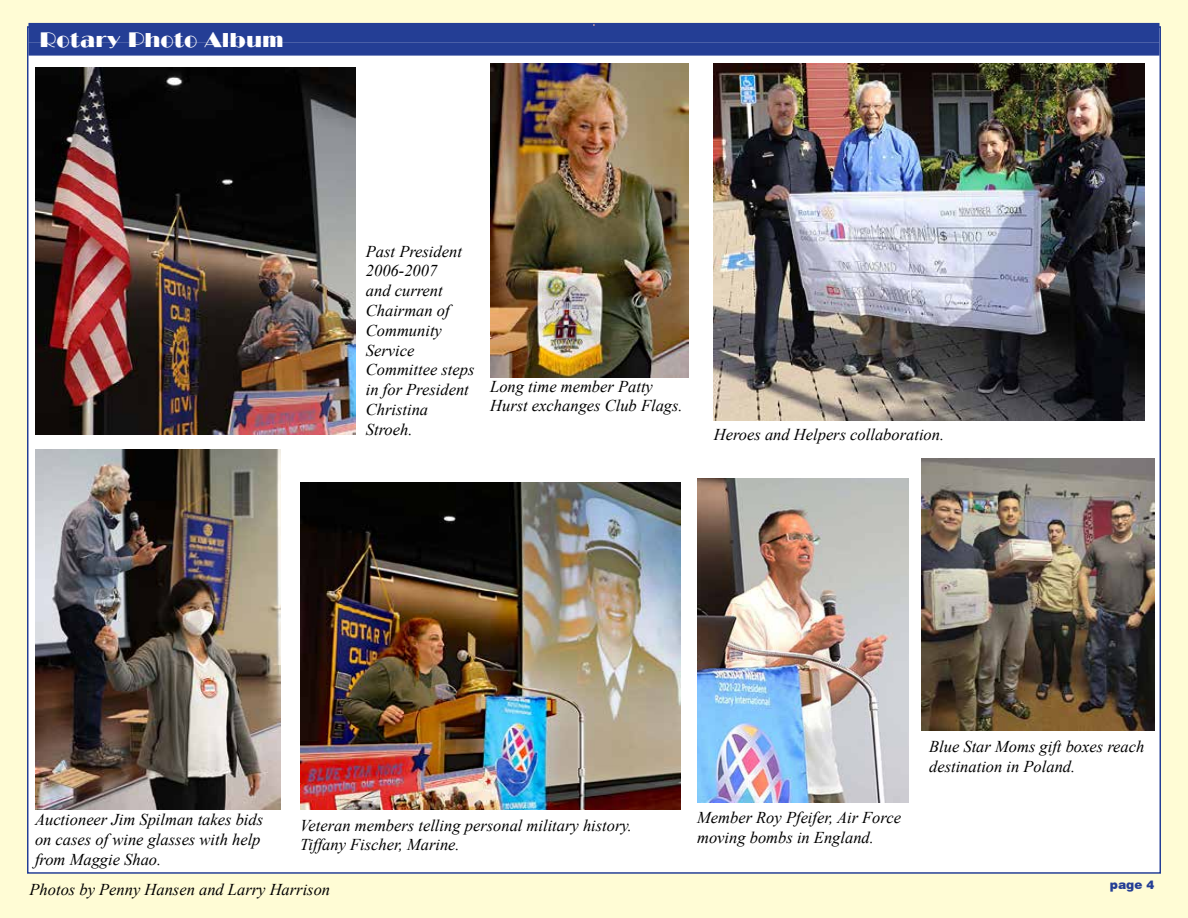
<style>
.page{position:relative;width:1188px;height:918px;background:#fffcd5}
.page>*{position:absolute;margin:0;border:0;box-sizing:border-box;transform-origin:0 0}
.t1{font:20.85px "LTC Broadway";color:#fff}
.t2{font:italic 16.5px/19.8px "Times New Roman";color:#000}
.t3{font:900 12px "Swiss 721 BT";color:#243e95}
</style>
<div class="page">
<div style="left:28px;top:27px;width:1132px;height:846px;background:#fff"></div>
<div style="left:28px;top:23px;width:1132px;height:19px;background:#243e95"></div>
<div style="left:28px;top:42px;width:1132px;height:14px;background:#243e95"></div>
<img style="left:714px;top:64px;width:430px;height:357px">
<img style="left:35px;top:449px;width:245px;height:361px">
<img style="left:921px;top:459px;width:233px;height:271px">
<img style="left:490px;top:64px;width:198px;height:313px">
<img style="left:35px;top:68px;width:321px;height:367px">
<img style="left:300px;top:483px;width:380px;height:327px">
<img style="left:697px;top:479px;width:212px;height:324px">
<p class="t1" style="left:39px;top:28px;width:246px">Rotary Photo Album</p>
<p class="t2" style="left:366px;top:241px;width:110px">Past President<br>2006-2007<br>and current<br>Chairman of<br>Community<br>Service<br>Committee steps in for President<br>Christina<br>Stroeh.</p>
<p class="t2" style="left:490px;top:376px;width:194px">Long time member Patty<br>Hurst exchanges Club Flags.</p>
<p class="t2" style="left:714px;top:425px;width:232px">Heroes and Helpers collaboration.</p>
<p class="t2" style="left:929px;top:736px;width:217px">Blue Star Moms gift boxes reach destination in Poland.</p>
<p class="t2" style="left:35px;top:810px;width:230px">Auctioneer Jim Spilman takes bids on cases of wine glasses with help from Maggie Shao.</p>
<p class="t2" style="left:697px;top:807px;width:205px">Member Roy Pfeifer, Air Force moving bombs in England.</p>
<p class="t2" style="left:300px;top:815px;width:333px">Veteran members telling personal military history.<br>Tiffany Fischer, Marine.</p>
<p class="t2" style="left:30px;top:879px;width:302px">Photos by Penny Hansen and Larry Harrison</p>
<p class="t3" style="left:1110px;top:877px;width:46px">page 4</p>
</div>
